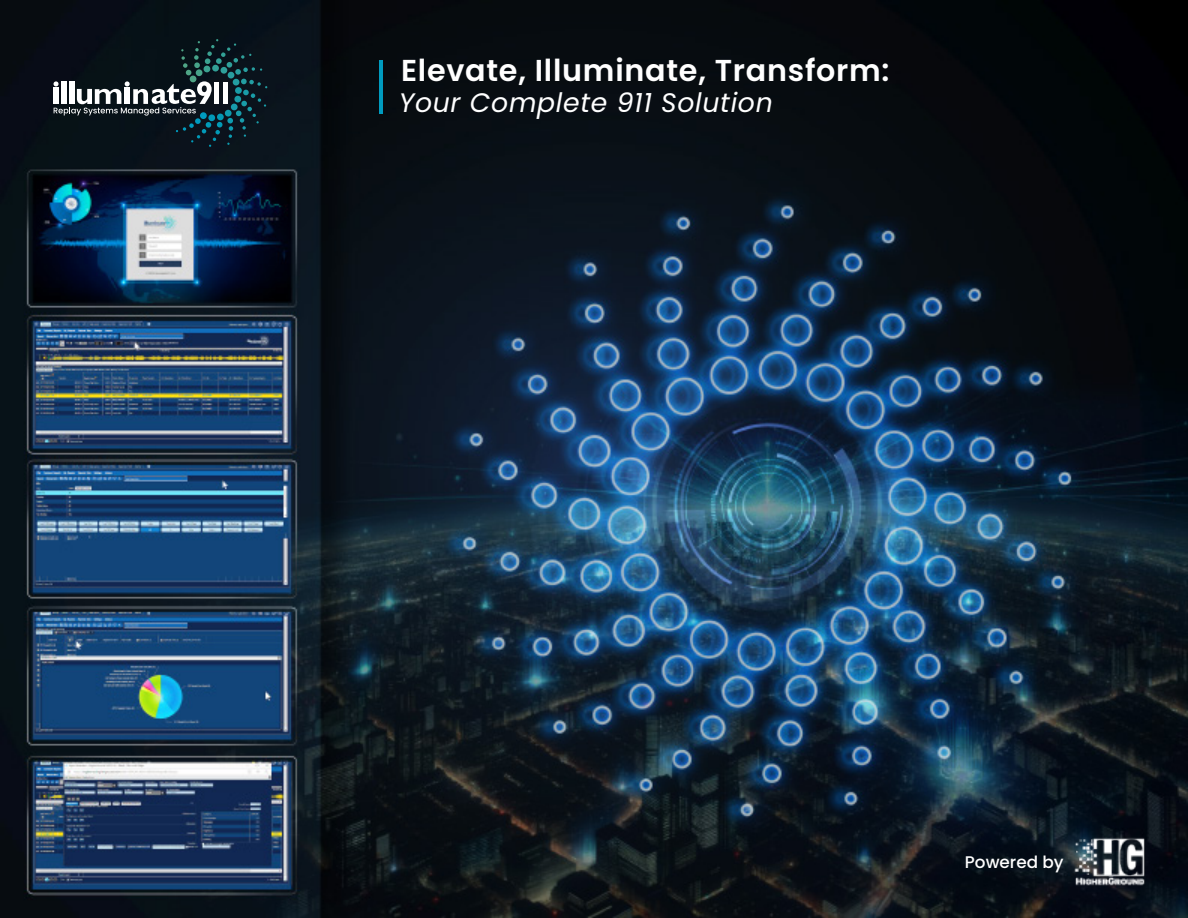
<style>
.page{position:relative;width:1188px;height:918px;background:#fff}
.page>*{position:absolute;margin:0;border:0;box-sizing:border-box;transform-origin:0 0}
.t1{font:600 30.15px "Poppins";letter-spacing:.025em;color:#fff}
.t2{font:italic 26.7px "Poppins";letter-spacing:.025em;color:#fff}
.t3{font:500 16.8px "Poppins";color:#fff}
</style>
<div class="page">
<img style="left:0;top:0;width:1188px;height:918px">
<img style="left:1073px;top:837px;width:72px;height:50px">
<hr style="left:379px;top:60px;width:3px;height:53px;background:#009bbf">
<svg style="left:54px;top:39px;width:213px;height:108px;background:#202f35"></svg>
<p class="t1" style="left:401px;top:53px;width:490px">Elevate, Illuminate, Transform:</p>
<p class="t2" style="left:399px;top:87px;width:375px">Your Complete 911 Solution</p>
<p class="t3" style="left:965px;top:852px;width:100px">Powered by</p>
</div>
